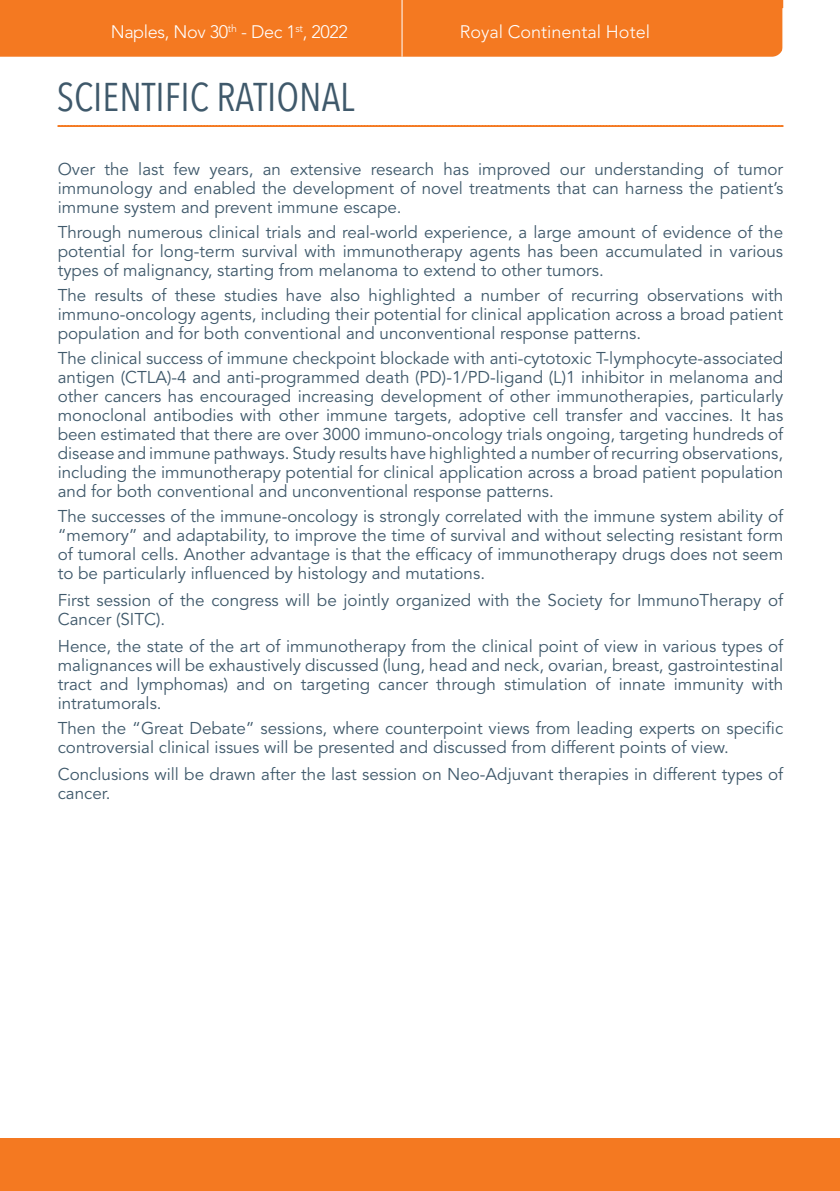
<style>
.page{position:relative;width:840px;height:1191px;background:#fff}
.page>*{position:absolute;margin:0;border:0;box-sizing:border-box;transform-origin:0 0}
.t1{font:40px "Avenir Next Condensed";color:#3f596b}
.t2{font:300 18px "Avenir LT Std";letter-spacing:-.02em;color:#fff}
.t3{font:300 18px "Avenir LT Std";color:#fff}
.t4{font:17px/19px "Avenir LT Std";color:#3f596b;text-align:justify}
</style>
<div class="page">
<div style="left:0;top:0;width:782px;height:57px;background:#f47921"></div>
<svg style="left:58px;top:125px;width:725px;height:2px"></svg>
<div style="left:0;top:1138px;width:839px;height:53px;background:#f47921"></div>
<hr style="left:401px;top:0;width:1px;height:57px;background:#fff">
<p class="t2" style="left:111px;top:22px;width:239px">Naples, Nov 30<sup>th</sup> - Dec 1<sup>st</sup>, 2022</p>
<p class="t3" style="left:459px;top:22px;width:192px">Royal Continental Hotel</p>
<p class="t1" style="left:57px;top:63px;width:299px">SCIENTIFIC RATIONAL</p>
<p class="t4" style="left:58px;top:160px;width:726px">Over the last few years, an extensive research has improved our understanding of tumor immunology and enabled the development of novel treatments that can harness the patient’s immune system and prevent immune escape.</p>
<p class="t4" style="left:58px;top:223px;width:726px">Through numerous clinical trials and real-world experience, a large amount of evidence of the potential for long-term survival with immunotherapy agents has been accumulated in various types of malignancy, starting from melanoma to extend to other tumors.</p>
<p class="t4" style="left:58px;top:286px;width:726px">The results of these studies have also highlighted a number of recurring observations with immuno-oncology agents, including their potential for clinical application across a broad patient population and for both conventional and unconventional response patterns.</p>
<p class="t4" style="left:58px;top:349px;width:726px">The clinical success of immune checkpoint blockade with anti-cytotoxic T-lymphocyte-associated antigen (CTLA)-4 and anti-programmed death (PD)-1/PD-ligand (L)1 inhibitor in melanoma and other cancers has encouraged increasing development of other immunotherapies, particularly monoclonal antibodies with other immune targets, adoptive cell transfer and vaccines. It has been estimated that there are over 3000 immuno-oncology trials ongoing, targeting hundreds of disease and immune pathways. Study results have highlighted a number of recurring observations, including the immunotherapy potential for clinical application across a broad patient population and for both conventional and unconventional response patterns.</p>
<p class="t4" style="left:58px;top:507px;width:726px">The successes of the immune-oncology is strongly correlated with the immune system ability of “memory” and adaptability, to improve the time of survival and without selecting resistant form of tumoral cells. Another advantage is that the efficacy of immunotherapy drugs does not seem to be particularly influenced by histology and mutations.</p>
<p class="t4" style="left:58px;top:591px;width:726px">First session of the congress will be jointly organized with the Society for ImmunoTherapy of<br>Cancer (SITC).</p>
<p class="t4" style="left:58px;top:637px;width:726px">Hence, the state of the art of immunotherapy from the clinical point of view in various types of malignances will be exhaustively discussed (lung, head and neck, ovarian, breast, gastrointestinal tract and lymphomas) and on targeting cancer through stimulation of innate immunity with intratumorals.</p>
<p class="t4" style="left:58px;top:719px;width:726px">Then the “Great Debate” sessions, where counterpoint views from leading experts on specific controversial clinical issues will be presented and discussed from different points of view.</p>
<p class="t4" style="left:58px;top:765px;width:726px">Conclusions will be drawn after the last session on Neo-Adjuvant therapies in different types of cancer.</p>
</div>
